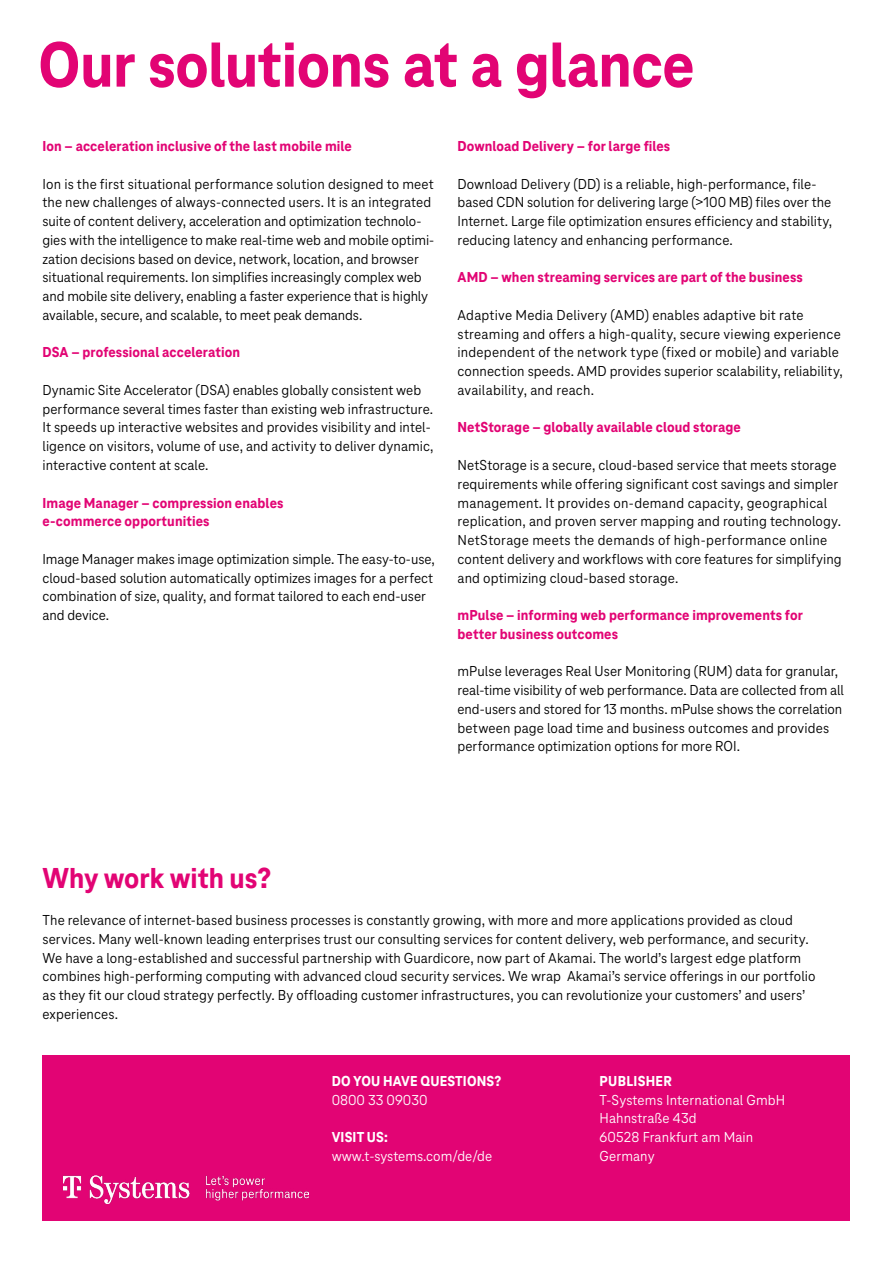
<style>
.page{position:relative;width:893px;height:1263px;background:#fff}
.page>*{position:absolute;margin:0;border:0;box-sizing:border-box;transform-origin:0 0}
.t1{font:800 66px "Tele Neo";letter-spacing:-.01em;color:#e20474}
.t2{font:800 30px "Tele Neo";color:#e20474}
.t3{font:15px/18.8px "Tele Neo";letter-spacing:.005em;color:#000}
.t4{font:800 15px/18.8px "Tele Neo";letter-spacing:.005em;color:#e20474}
.t5{font:15px/18.8px "Tele Neo";letter-spacing:.01em;color:#fff}
.t6{font:800 15px "Tele Neo";letter-spacing:.01em;color:#fff}
</style>
<div class="page">
<div style="left:43px;top:1054px;width:807px;height:166px;background:#e20474"></div>
<img style="left:64px;top:1175px;width:244px;height:28px">
<h1 class="t1" style="left:38px;top:28px;width:658px">Our solutions at a glance</h1>
<p class="t4" style="left:43px;top:137px;width:311px">Ion – acceleration inclusive of the last mobile mile</p>
<p class="t3" style="left:43px;top:175px;width:393px">Ion is the first situational performance solution designed to meet the new challenges of always-connected users. It is an integrated suite of content delivery, acceleration and optimization technolo&shy;gies with the intelligence to make real-time web and mobile optimi&shy;zation decisions based on device, network, location, and browser situational requirements. Ion simplifies increasingly complex web and mobile site delivery, enabling a faster experience that is highly available, secure, and scalable, to meet peak demands.</p>
<p class="t4" style="left:43px;top:343px;width:199px">DSA – professional acceleration</p>
<p class="t3" style="left:43px;top:381px;width:393px">Dynamic Site Accelerator (DSA) enables globally consistent web performance several times faster than existing web infrastructure.<br>It speeds up interactive websites and provides visibility and intel&shy;ligence on visitors, volume of use, and activity to deliver dynamic, interactive content at scale.</p>
<p class="t4" style="left:43px;top:493px;width:242px">Image Manager – compression enables e-commerce opportunities</p>
<p class="t3" style="left:43px;top:550px;width:394px">Image Manager makes image optimization simple. The easy-to-use, cloud-based solution automatically optimizes images for a perfect combination of size, quality, and format tailored to each end-user and device.</p>
<p class="t4" style="left:458px;top:137px;width:214px">Download Delivery – for large files</p>
<p class="t3" style="left:458px;top:175px;width:376px">Download Delivery (DD) is a reliable, high-performance, file&shy;based CDN solution for delivering large (&gt;100 MB) files over the Internet. Large file optimization ensures efficiency and stability, reducing latency and enhancing performance.</p>
<p class="t4" style="left:458px;top:268px;width:347px">AMD – when streaming services are part of the business</p>
<p class="t3" style="left:458px;top:306px;width:387px">Adaptive Media Delivery (AMD) enables adaptive bit rate streaming and offers a high-quality, secure viewing experience independent of the network type (fixed or mobile) and variable connection speeds. AMD provides superior scalability, reliability, availability, and reach.</p>
<p class="t4" style="left:458px;top:418px;width:285px">NetStorage – globally available cloud storage</p>
<p class="t3" style="left:458px;top:456px;width:385px">NetStorage is a secure, cloud-based service that meets storage requirements while offering significant cost savings and simpler management. It provides on-demand capacity, geographical replication, and proven server mapping and routing technology.<br>NetStorage meets the demands of high-performance online content delivery and workflows with core features for simplifying and optimizing cloud-based storage.</p>
<p class="t4" style="left:458px;top:606px;width:347px">mPulse – informing web performance improvements for better business outcomes</p>
<p class="t3" style="left:458px;top:662px;width:388px">mPulse leverages Real User Monitoring (RUM) data for granular, real-time visibility of web performance. Data are collected from all end-users and stored for 13 months. mPulse shows the correlation between page load time and business outcomes and provides performance optimization options for more ROI.</p>
<h2 class="t2" style="left:43px;top:861px;width:230px">Why work with us?</h2>
<p class="t3" style="left:43px;top:911px;width:775px">The relevance of internet-based business processes is constantly growing, with more and more applications provided as cloud services. Many well-known leading enterprises trust our consulting services for content delivery, web performance, and security.<br>We have a long-established and successful partnership with Guardicore, now part of Akamai. The world’s largest edge platform combines high-performing computing with advanced cloud security services. We wrap Akamai’s service offerings in our portfolio as they fit our cloud strategy perfectly. By offloading customer infrastructures, you can revolutionize your customers’ and users’ experiences.</p>
<p class="t6" style="left:332px;top:1072px;width:171px">DO YOU HAVE QUESTIONS?</p>
<p class="t5" style="left:332px;top:1090px;width:97px">0800 33 09030</p>
<p class="t6" style="left:332px;top:1129px;width:58px">VISIT US:</p>
<p class="t5" style="left:332px;top:1147px;width:162px">www.t-systems.com/de/de</p>
<p class="t6" style="left:600px;top:1072px;width:74px">PUBLISHER</p>
<p class="t5" style="left:600px;top:1090px;width:187px">T-Systems International GmbH<br>Hahnstraße 43d<br>60528 Frankfurt am Main<br>Germany</p>
</div>
